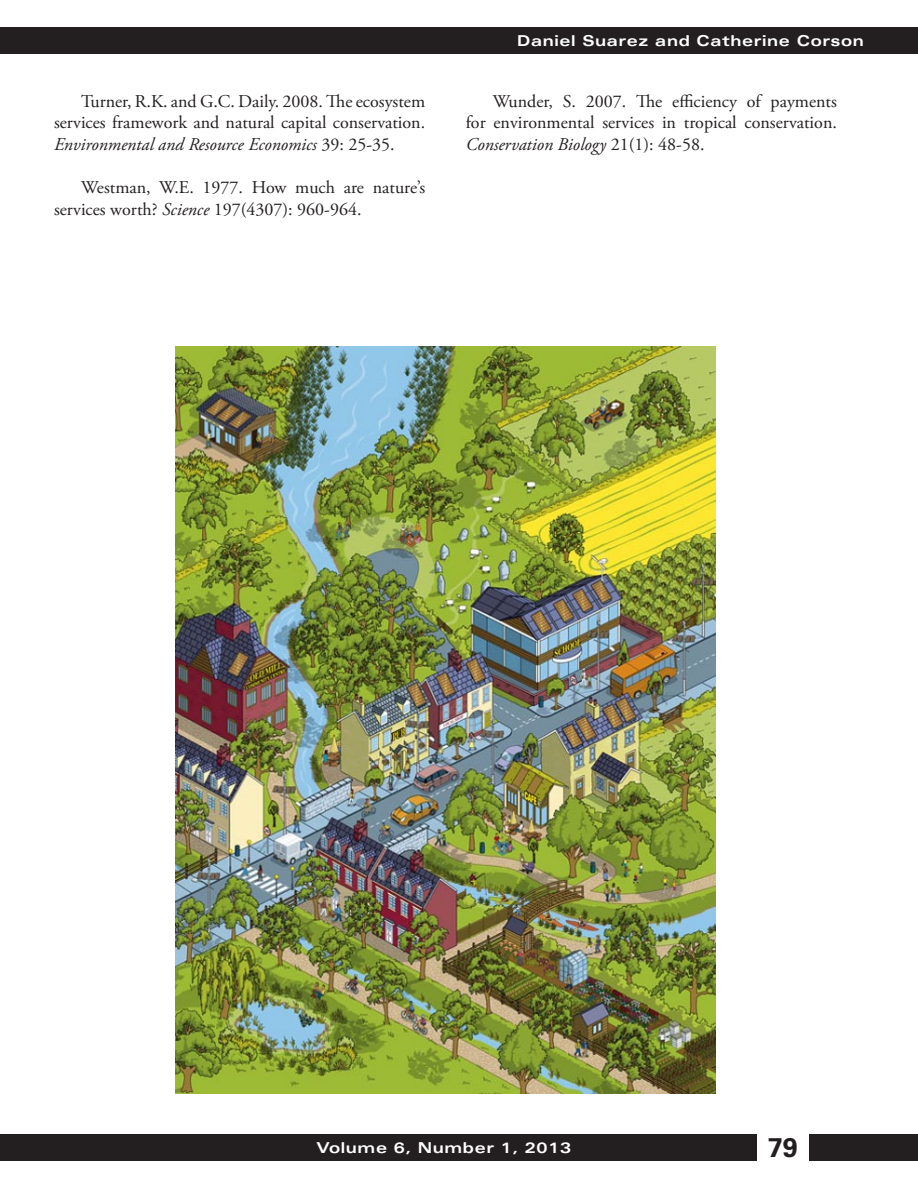
<style>
.page{position:relative;width:918px;height:1188px;background:#fff}
.page>*{position:absolute;margin:0;border:0;box-sizing:border-box;transform-origin:0 0}
.t1{font:700 27px "Univers LT Std";color:#231f20}
.t2{font:18px/21.6px "Adobe Garamond Pro";color:#231f20;text-align:justify}
.t3{font:700 expanded 15px "Univers LT Std";letter-spacing:.04em;color:#fff}
.s1{font-style:italic}
</style>
<div class="page">
<div style="left:0;top:27px;width:918px;height:27px;background:#231f20"></div>
<div style="left:0;top:1134px;width:756px;height:27px;background:#231f20"></div>
<div style="left:810px;top:1134px;width:108px;height:27px;background:#231f20"></div>
<img style="left:176px;top:346px;width:539px;height:747px">
<p class="t2" style="left:54px;top:91px;width:373px;text-indent:27px">Turner, R.K. and G.C. Daily. 2008. The ecosystem services framework and natural capital conservation.<br><span class="s1">Environmental and Resource Economics</span> 39: 25-35.</p>
<p class="t2" style="left:54px;top:177px;width:373px;text-indent:27px">Westman, W.E. 1977. How much are nature’s services worth? <span class="s1">Science</span> 197(4307): 960-964.</p>
<p class="t3" style="left:517px;top:32px;width:348px">Daniel Suarez and Catherine Corson</p>
<p class="t2" style="left:466px;top:91px;width:373px;text-indent:27px">Wunder, S. 2007. The efficiency of payments for environmental services in tropical conservation.<br><span class="s1">Conservation Biology</span> 21(1): 48-58.</p>
<p class="t3" style="left:316px;top:1139px;width:256px">Volume 6, Number 1, 2013</p>
<h1 class="t1" style="left:768px;top:1132px;width:32px">79</h1>
</div>
